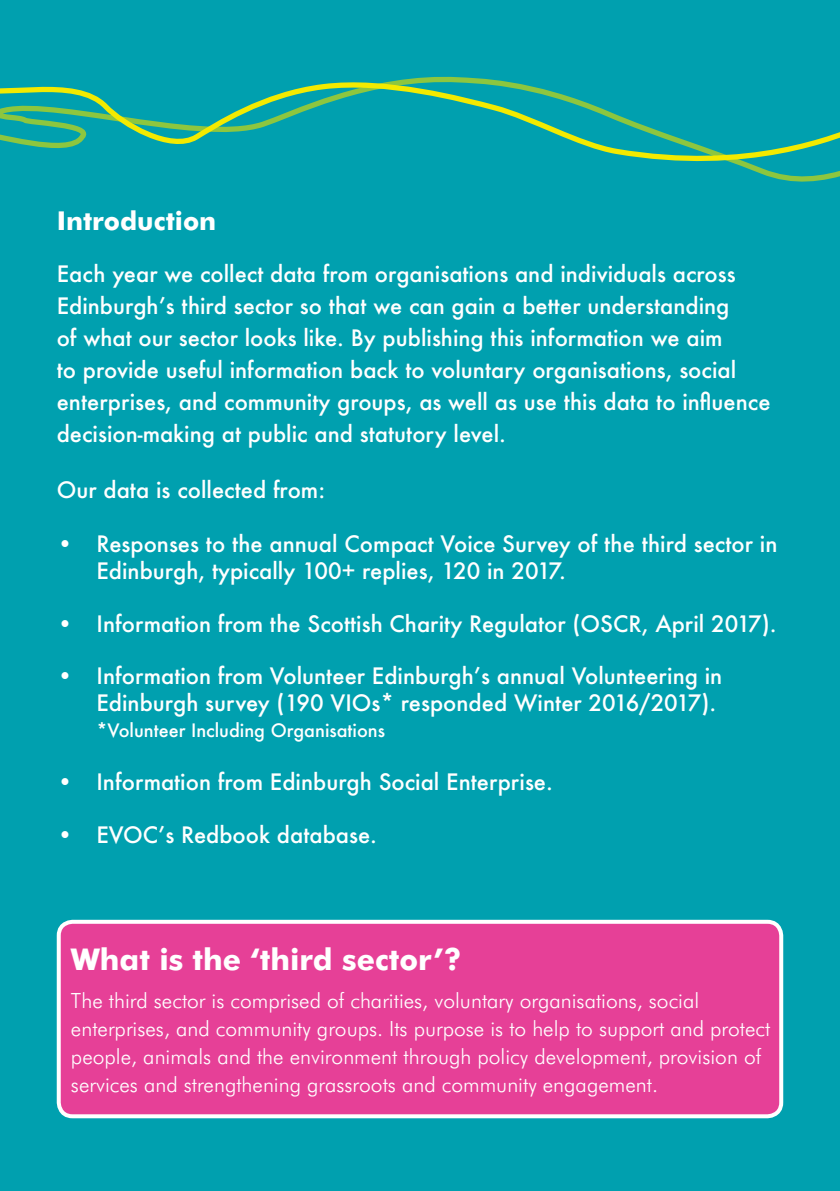
<style>
.page{position:relative;width:840px;height:1191px;background:#fff}
.page>*{position:absolute;margin:0;border:0;box-sizing:border-box;transform-origin:0 0}
.t1{font:700 30px "Futura BT";color:#fff}
.t2{font:700 26px "Futura BT";color:#fff}
.t3{font:500 22px/32px "Futura";color:#fff}
.t4{font:300 21px/28px "Futura BT";color:#fff}
.t5{font:500 18px "Futura";color:#fff}
</style>
<div class="page">
<div style="left:0;top:0;width:838px;height:1191px;background:#00a0af"></div>
<div style="left:59px;top:921px;width:721px;height:195px;background:#e64097;border-radius:14px"></div>
<div style="left:57px;top:919px;width:725px;height:199px;border:4px solid #fff;border-radius:14px"></div>
<svg style="left:0;top:40px;width:839px;height:140px"></svg>
<p class="t2" style="left:57px;top:205px;width:161px">Introduction</p>
<p class="t3" style="left:57px;top:257px;width:715px">Each year we collect data from organisations and individuals across Edinburgh’s third sector so that we can gain a better understanding<br>of what our sector looks like. By publishing this information we aim<br>to provide useful information back to voluntary organisations, social enterprises, and community groups, as well as use this data to influence decision-making at public and statutory level.</p>
<p class="t3" style="left:57px;top:473px;width:270px">Our data is collected from:</p>
<p class="t3" style="left:96px;top:531px;width:682px;line-height:26.4px;text-indent:-40px">• Responses to the annual Compact Voice Survey of the third sector in<br>Edinburgh, typically 100+ replies, 120 in 2017.</p>
<p class="t3" style="left:57px;top:607px;width:721px">• Information from the Scottish Charity Regulator (OSCR, April 2017).</p>
<p class="t3" style="left:57px;top:663px;width:666px;line-height:26.4px;text-align:right">• Information from Volunteer Edinburgh’s annual Volunteering in<br>Edinburgh survey (190 VIOs* responded Winter 2016/2017).</p>
<p class="t5" style="left:96px;top:718px;width:290px">*Volunteer Including Organisations</p>
<p class="t3" style="left:57px;top:765px;width:497px">• Information from Edinburgh Social Enterprise.</p>
<p class="t3" style="left:57px;top:818px;width:321px">• EVOC’s Redbook database.</p>
<h1 class="t1" style="left:71px;top:940px;width:392px">What is the ‘third sector’?</h1>
<p class="t4" style="left:71px;top:986px;width:700px">The third sector is comprised of charities, voluntary organisations, social enterprises, and community groups. Its purpose is to help to support and protect people, animals and the environment through policy development, provision of services and strengthening grassroots and community engagement.</p>
</div>
